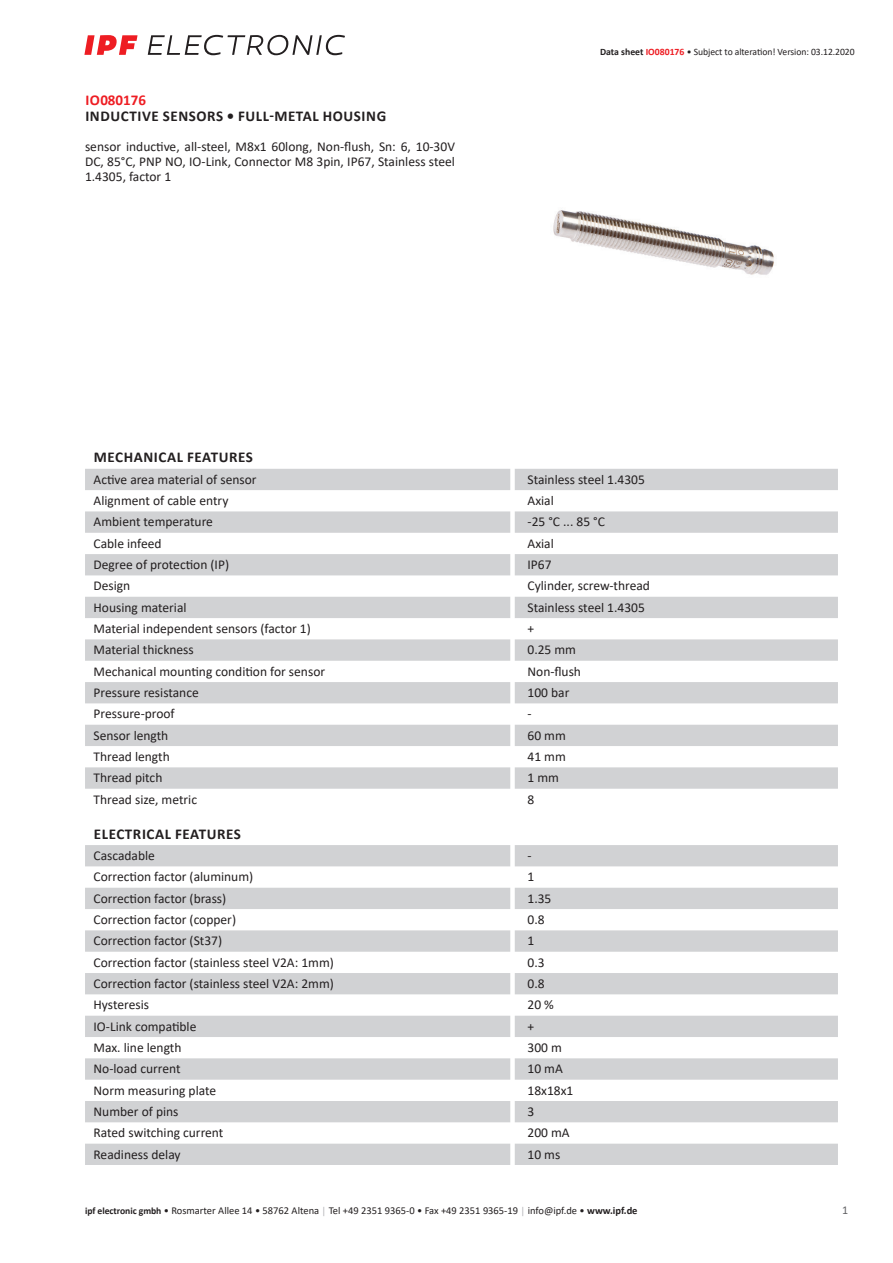
<style>
.page{position:relative;width:893px;height:1263px;background:#fff}
.page>*{position:absolute;margin:0;border:0;box-sizing:border-box;transform-origin:0 0}
.t1{font:700 15px "Calibri";letter-spacing:.04em;color:#231f20}
.t2{font:700 15px "Calibri";color:#ee1d23}
.t3{font:13.5px/15px "Calibri";color:#231f20;text-align:justify}
.t4{font:12px "Calibri";color:#636366}
.t5{font:10.5px "Calibri";color:#231f20}
.t6{font:9.75px "Calibri";letter-spacing:-.005em;color:#231f20}
.s1{font-weight:700}
.s2{font-weight:700;color:#ee1d23}
.s3{font-weight:700;font-size:9.75px}
.s4{font-size:9.75px;color:#a8a9ad}
</style>
<div class="page">
<svg style="left:148px;top:35px;width:197px;height:20px"></svg>
<svg style="left:84px;top:35px;width:54px;height:20px"></svg>
<svg style="left:85px;top:469px;width:753px;height:320px;fill:#d1d2d4"></svg>
<svg style="left:85px;top:845px;width:753px;height:320px;fill:#d1d2d4"></svg>
<img style="left:553px;top:210px;width:221px;height:65px">
<p class="t2" style="left:85px;top:89px;width:62px">IO080176</p>
<p class="t1" style="left:85px;top:106px;width:302px">INDUCTIVE SENSORS • FULL-METAL HOUSING</p>
<p class="t3" style="left:85px;top:139px;width:371px">sensor inductive, all-steel, M8x1 60long, Non-flush, Sn: 6, 10-30V DC, 85°C, PNP NO, IO-Link, Connector M8 3pin, IP67, Stainless steel 1.4305, factor 1</p>
<p class="t6" style="left:600px;top:45px;width:256px"><span class="s1">Data sheet</span> <span class="s2">IO080176</span> • Subject to alteration! Version: 03.12.2020</p>
<p class="t1" style="left:94px;top:447px;width:161px">MECHANICAL FEATURES</p>
<p class="t3" style="left:94px;top:471px;width:165px">Active area material of sensor</p>
<p class="t3" style="left:527px;top:471px;width:119px">Stainless steel 1.4305</p>
<p class="t3" style="left:94px;top:493px;width:136px">Alignment of cable entry</p>
<p class="t3" style="left:527px;top:493px;width:28px">Axial</p>
<p class="t3" style="left:94px;top:514px;width:121px">Ambient temperature</p>
<p class="t3" style="left:527px;top:514px;width:79px">-25 °C ... 85 °C</p>
<p class="t3" style="left:94px;top:535px;width:70px">Cable infeed</p>
<p class="t3" style="left:527px;top:535px;width:28px">Axial</p>
<p class="t3" style="left:94px;top:557px;width:137px">Degree of protection (IP)</p>
<p class="t3" style="left:527px;top:557px;width:26px">IP67</p>
<p class="t3" style="left:94px;top:578px;width:38px">Design</p>
<p class="t3" style="left:527px;top:578px;width:124px">Cylinder, screw-thread</p>
<p class="t3" style="left:94px;top:599px;width:95px">Housing material</p>
<p class="t3" style="left:527px;top:599px;width:119px">Stainless steel 1.4305</p>
<p class="t3" style="left:94px;top:621px;width:219px">Material independent sensors (factor 1)</p>
<p class="t3" style="left:527px;top:621px;width:8px">+</p>
<p class="t3" style="left:94px;top:642px;width:102px">Material thickness</p>
<p class="t3" style="left:527px;top:642px;width:50px">0.25 mm</p>
<p class="t3" style="left:94px;top:663px;width:233px">Mechanical mounting condition for sensor</p>
<p class="t3" style="left:527px;top:663px;width:55px">Non-flush</p>
<p class="t3" style="left:94px;top:685px;width:107px">Pressure resistance</p>
<p class="t3" style="left:527px;top:685px;width:43px">100 bar</p>
<p class="t3" style="left:94px;top:706px;width:83px">Pressure-proof</p>
<p class="t3" style="left:527px;top:706px;width:6px">-</p>
<p class="t3" style="left:94px;top:727px;width:76px">Sensor length</p>
<p class="t3" style="left:527px;top:727px;width:40px">60 mm</p>
<p class="t3" style="left:94px;top:749px;width:78px">Thread length</p>
<p class="t3" style="left:527px;top:749px;width:40px">41 mm</p>
<p class="t3" style="left:94px;top:770px;width:70px">Thread pitch</p>
<p class="t3" style="left:527px;top:770px;width:33px">1 mm</p>
<p class="t3" style="left:94px;top:791px;width:105px">Thread size, metric</p>
<p class="t3" style="left:527px;top:791px;width:8px">8</p>
<p class="t1" style="left:94px;top:823px;width:149px">ELECTRICAL FEATURES</p>
<p class="t3" style="left:94px;top:848px;width:63px">Cascadable</p>
<p class="t3" style="left:527px;top:848px;width:6px">-</p>
<p class="t3" style="left:94px;top:869px;width:161px">Correction factor (aluminum)</p>
<p class="t3" style="left:527px;top:869px;width:8px">1</p>
<p class="t3" style="left:94px;top:890px;width:134px">Correction factor (brass)</p>
<p class="t3" style="left:527px;top:890px;width:25px">1.35</p>
<p class="t3" style="left:94px;top:912px;width:144px">Correction factor (copper)</p>
<p class="t3" style="left:527px;top:912px;width:19px">0.8</p>
<p class="t3" style="left:94px;top:933px;width:130px">Correction factor (St37)</p>
<p class="t3" style="left:527px;top:933px;width:8px">1</p>
<p class="t3" style="left:94px;top:954px;width:242px">Correction factor (stainless steel V2A: 1mm)</p>
<p class="t3" style="left:527px;top:954px;width:19px">0.3</p>
<p class="t3" style="left:94px;top:976px;width:242px">Correction factor (stainless steel V2A: 2mm)</p>
<p class="t3" style="left:527px;top:976px;width:19px">0.8</p>
<p class="t3" style="left:94px;top:997px;width:57px">Hysteresis</p>
<p class="t3" style="left:527px;top:997px;width:28px">20 %</p>
<p class="t3" style="left:94px;top:1018px;width:104px">IO-Link compatible</p>
<p class="t3" style="left:527px;top:1018px;width:8px">+</p>
<p class="t3" style="left:94px;top:1040px;width:89px">Max. line length</p>
<p class="t3" style="left:527px;top:1040px;width:36px">300 m</p>
<p class="t3" style="left:94px;top:1061px;width:89px">No-load current</p>
<p class="t3" style="left:527px;top:1061px;width:37px">10 mA</p>
<p class="t3" style="left:94px;top:1082px;width:124px">Norm measuring plate</p>
<p class="t3" style="left:527px;top:1082px;width:47px">18x18x1</p>
<p class="t3" style="left:94px;top:1104px;width:86px">Number of pins</p>
<p class="t3" style="left:527px;top:1104px;width:8px">3</p>
<p class="t3" style="left:94px;top:1125px;width:131px">Rated switching current</p>
<p class="t3" style="left:527px;top:1125px;width:44px">200 mA</p>
<p class="t3" style="left:94px;top:1146px;width:89px">Readiness delay</p>
<p class="t3" style="left:527px;top:1146px;width:34px">10 ms</p>
<p class="t5" style="left:85px;top:1203px;width:554px"><span class="s3">ipf electronic gmbh</span> • Rosmarter Allee 14 • 58762 Altena <span class="s4">│</span> Tel +49 2351 9365-0 • Fax +49 2351 9365-19 <span class="s4">│</span> info@ipf.de • <span class="s1">www.ipf.de</span></p>
<p class="t4" style="left:842px;top:1201px;width:8px">1</p>
</div>
